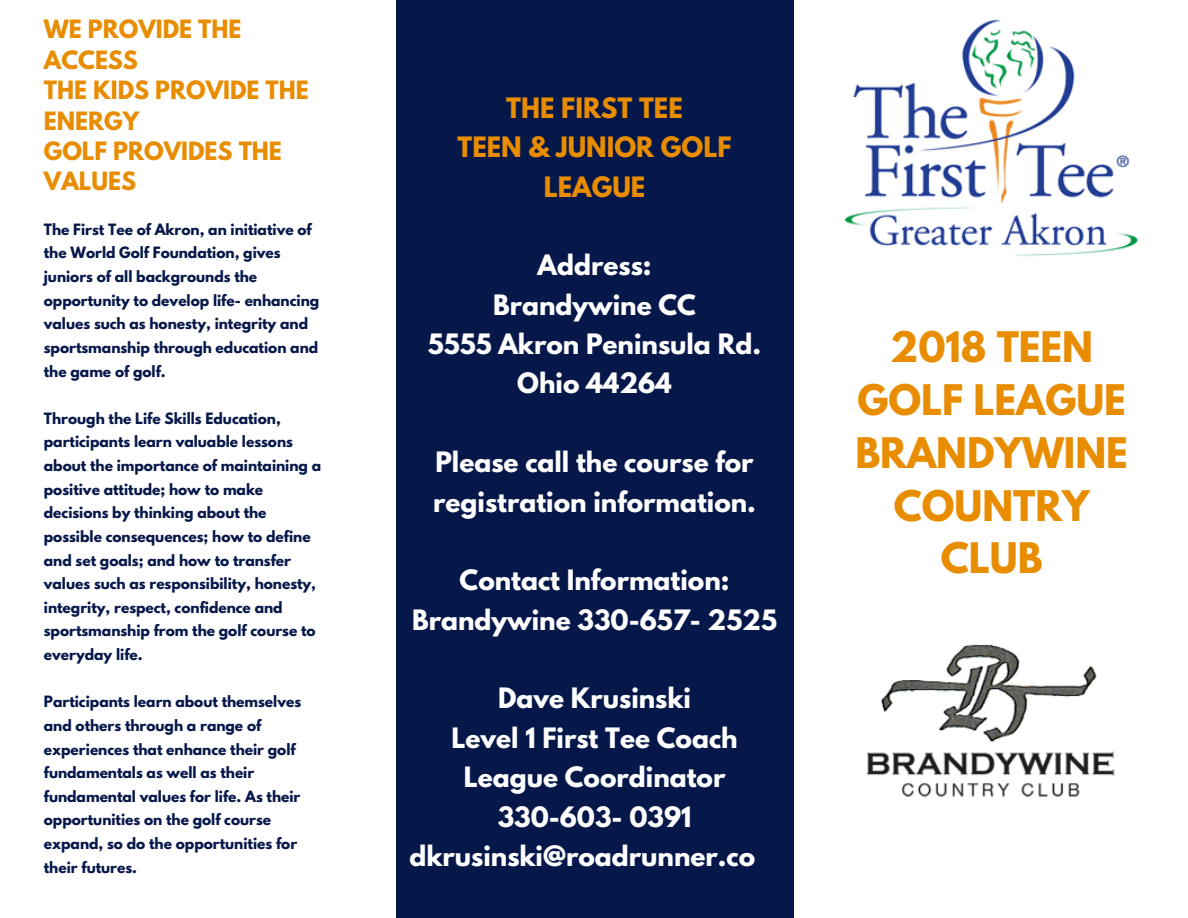
<style>
.page{position:relative;width:1188px;height:918px;background:#fff}
.page>*{position:absolute;margin:0;border:0;box-sizing:border-box;transform-origin:0 0}
.t1{font:700 37.35px/52.8px "League Spartan";color:#e88c00;text-align:center}
.t2{font:700 24.9px/39.3px "League Spartan";color:#fff;text-align:center}
.t3{font:700 24.9px/39.3px "League Spartan";color:#e88c00;text-align:center}
.t4{font:700 22.35px/30.3px "League Spartan";color:#e88c00}
.t5{font:700 13.8px/23.7px "League Spartan";color:#06174a}
.s1{color:#06174a}
</style>
<div class="page">
<div style="left:396px;top:0;width:397px;height:918px;background:#06174a"></div>
<img style="left:844px;top:19px;width:294px;height:238px">
<img style="left:867px;top:644px;width:248px;height:153px">
<h3 class="t4" style="left:44px;top:17px;width:267px">WE PROVIDE THE<br>ACCESS<br>THE KIDS PROVIDE THE<br>ENERGY<br>GOLF PROVIDES THE<br>VALUES</h3>
<p class="t5" style="left:44px;top:219px;width:277px">The First Tee of Akron, an initiative of the World Golf Foundation, gives juniors of all backgrounds the opportunity to develop life- enhancing values such as honesty, integrity and sportsmanship through education and the game of golf.</p>
<p class="t5" style="left:44px;top:408px;width:279px">Through the Life Skills Education, participants learn valuable lessons about the importance of maintaining a positive attitude; how to make decisions by thinking about the possible consequences; how to define and set goals; and how to transfer values such as responsibility, honesty, integrity, respect, confidence and sportsmanship from the golf course to everyday life.</p>
<p class="t5" style="left:44px;top:692px;width:259px">Participants learn about themselves and others through a range of experiences that enhance their golf fundamentals as well as their fundamental values for life. As their opportunities on the golf course expand, so do the opportunities for their futures.</p>
<h2 class="t3" style="left:458px;top:91px;width:275px">THE FIRST TEE<br>TEEN &amp; JUNIOR GOLF<br>LEAGUE</h2>
<h2 class="t2" style="left:428px;top:249px;width:335px">Address:<br>Brandywine CC<br>5555 Akron Peninsula Rd.<br>Ohio 44264</h2>
<h2 class="t2" style="left:433px;top:446px;width:324px;text-align:left">Please call the course for registration information.</h2>
<h2 class="t2" style="left:412px;top:564px;width:366px">Contact Information:<br>Brandywine 330-657- 2525</h2>
<h2 class="t2" style="left:409px;top:682px;width:372px">Dave Krusinski<br>Level 1 First Tee Coach<br>League Coordinator<br>330-603- 0391 dkrusinski@roadrunner.co<span class="s1">m</span></h2>
<h1 class="t1" style="left:855px;top:325px;width:274px">2018 TEEN<br>GOLF LEAGUE<br>BRANDYWINE<br>COUNTRY<br>CLUB</h1>
</div>
